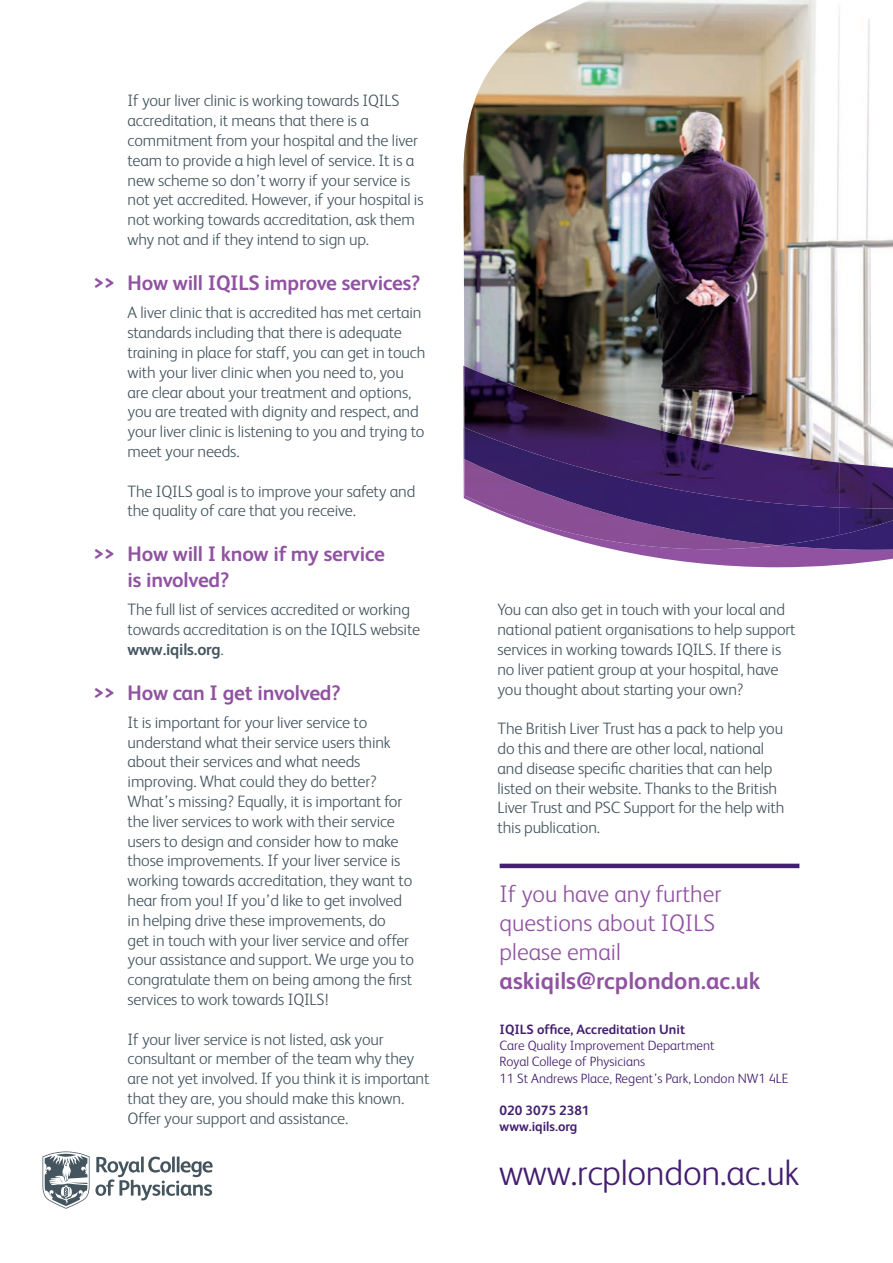
<style>
.page{position:relative;width:893px;height:1263px;background:#fff}
.page>*{position:absolute;margin:0;border:0;box-sizing:border-box;transform-origin:0 0}
.t1{font:300 36px "FS Albert";letter-spacing:-.01em;color:#431f70}
.t2{font:300 24px/28.8px "FS Albert";color:#9052a1}
.t3{font:700 24px "FS Albert";color:#9052a1}
.t4{font:700 21px/25.2px "FS Albert";letter-spacing:-.01em;color:#9052a1}
.t5{font:300 16.5px/19.8px "FS Albert";letter-spacing:-.01em;color:#45555f}
.t6{font:300 13.5px/16.2px "FS Albert";color:#431f70}
.t7{font:700 13.5px/16.2px "FS Albert";color:#431f70}
.s1{font-weight:700}
</style>
<div class="page">
<img style="left:463px;top:0;width:430px;height:427px">
<svg style="left:43px;top:1151px;width:170px;height:58px"></svg>
<svg style="left:463px;top:366px;width:1px;height:61px"></svg>
<img style="left:464px;top:366px;width:161px;height:61px">
<img style="left:625px;top:421px;width:215px;height:6px">
<svg style="left:463px;top:427px;width:430px;height:140px"></svg>
<svg style="left:464px;top:427px;width:429px;height:123px"></svg>
<img style="left:464px;top:428px;width:161px;height:78px">
<img style="left:625px;top:479px;width:215px;height:66px">
<img style="left:582px;top:506px;width:43px;height:12px">
<hr style="left:500px;top:864px;width:299px;height:4px;background:#431f70">
<p class="t5" style="left:128px;top:91px;width:298px">If your liver clinic is working towards IQILS accreditation, it means that there is a commitment from your hospital and the liver team to provide a high level of service. It is a new scheme so don’t worry if your service is not yet accredited. However, if your hospital is not working towards accreditation, ask them why not and if they intend to sign up.</p>
<p class="t4" style="left:94px;top:270px;width:328px">&gt;&gt; How will IQILS improve services?</p>
<p class="t5" style="left:128px;top:303px;width:299px">A liver clinic that is accredited has met certain standards including that there is adequate training in place for staff, you can get in touch with your liver clinic when you need to, you are clear about your treatment and options, you are treated with dignity and respect, and your liver clinic is listening to you and trying to meet your needs.</p>
<p class="t5" style="left:128px;top:481px;width:289px">The IQILS goal is to improve your safety and the quality of care that you receive.</p>
<p class="t4" style="left:128px;top:541px;width:259px;text-indent:-34px">&gt;&gt; How will I know if my service is involved?</p>
<p class="t5" style="left:128px;top:599px;width:294px">The full list of services accredited or working towards accreditation is on the IQILS website <span class="s1">www.iqils.org</span>.</p>
<p class="t4" style="left:94px;top:679px;width:249px">&gt;&gt; How can I get involved?</p>
<p class="t5" style="left:128px;top:712px;width:288px">It is important for your liver service to understand what their service users think about their services and what needs improving. What could they do better?<br>What’s missing? Equally, it is important for the liver services to work with their service users to design and consider how to make those improvements. If your liver service is working towards accreditation, they want to hear from you! If you’d like to get involved in helping drive these improvements, do<br>get in touch with your liver service and offer your assistance and support. We urge you to congratulate them on being among the first services to work towards IQILS!</p>
<p class="t5" style="left:128px;top:1029px;width:303px">If your liver service is not listed, ask your consultant or member of the team why they are not yet involved. If you think it is important that they are, you should make this known.<br>Offer your support and assistance.</p>
<p class="t5" style="left:497px;top:600px;width:299px">You can also get in touch with your local and national patient organisations to help support services in working towards IQILS. If there is no liver patient group at your hospital, have you thought about starting your own?</p>
<p class="t5" style="left:497px;top:718px;width:288px">The British Liver Trust has a pack to help you do this and there are other local, national and disease specific charities that can help listed on their website. Thanks to the British Liver Trust and PSC Support for the help with this publication.</p>
<h2 class="t2" style="left:500px;top:879px;width:223px">If you have any further questions about IQILS please email</h2>
<h2 class="t3" style="left:500px;top:966px;width:262px">askiqils@rcplondon.ac.uk</h2>
<p class="t7" style="left:500px;top:1021px;width:187px">IQILS office, Accreditation Unit</p>
<p class="t6" style="left:500px;top:1037px;width:290px">Care Quality Improvement Department<br>Royal College of Physicians<br>11 St Andrews Place, Regent’s Park, London NW1 4LE</p>
<p class="t7" style="left:500px;top:1102px;width:91px">020 3075 2381 www.iqils.org</p>
<h1 class="t1" style="left:499px;top:1152px;width:302px">www.rcplondon.ac.uk</h1>
</div>
